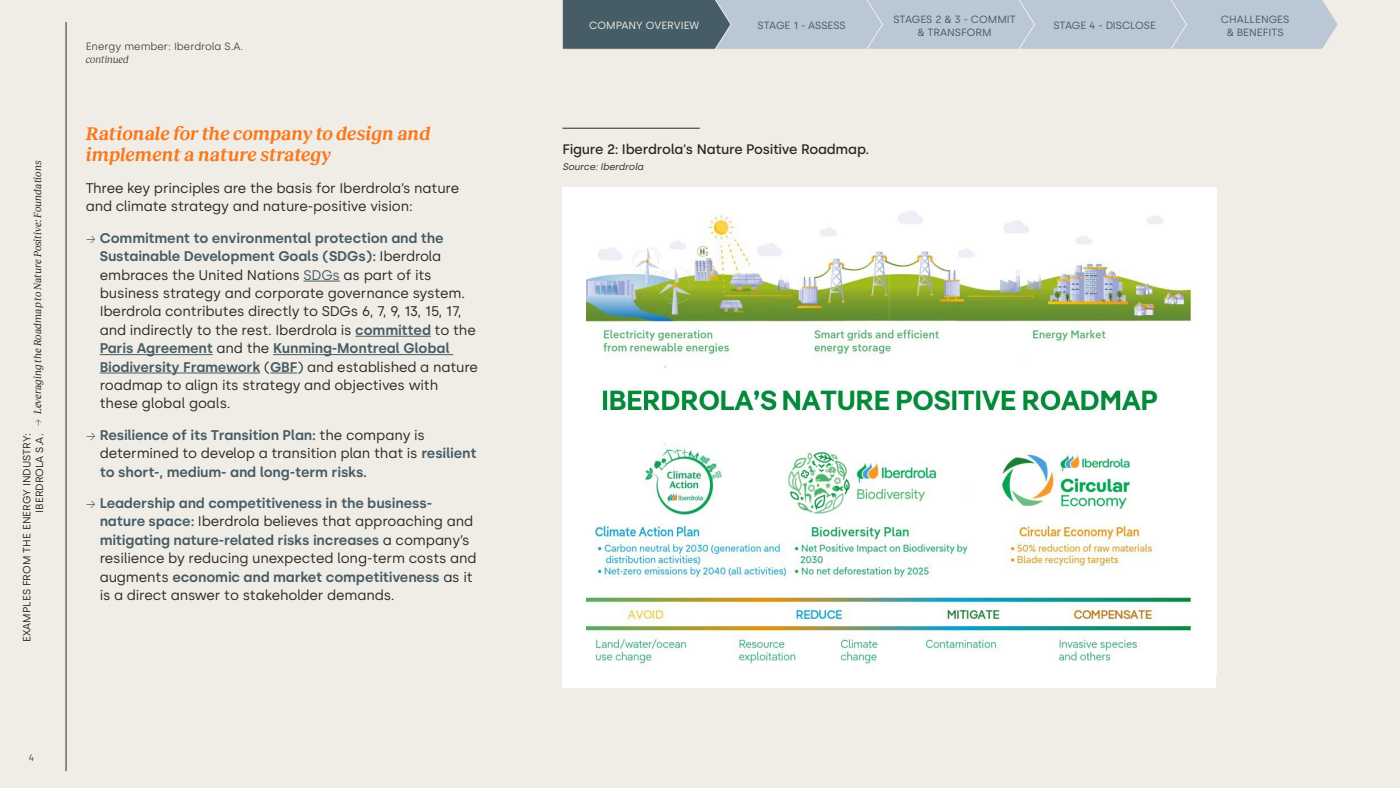
<style>
.page{position:relative;width:1400px;height:788px;background:#f0ede6}
.page>*{position:absolute;margin:0;border:0;box-sizing:border-box;transform-origin:0 0}
.t1{font:italic 600 19.25px/21.9px "Reckless";letter-spacing:-.01em;color:#f8781e}
.t2{font:14px/18.4px "Silka";letter-spacing:-.01em;color:#2a2825}
.t3{font:600 14px/18.4px "Silka";letter-spacing:-.01em;color:#465c66}
.t4{font:500 13.83px "Silka";letter-spacing:-.015em;color:#2a2825}
.t5{font:10.5px/12.6px "Silka";color:#465c66;text-align:center}
.t6{font:italic 10.5px "Reckless";color:#2a2825}
.t7{font:10.5px "Silka";color:#2a2825}
.t8{font:300 10.5px "Silka";color:#2a2825}
.t9{font:10.5px "Silka";color:#f0ede6}
.t10{font:italic 300 10.5px "Reckless";letter-spacing:-.01em;color:#2a2825}
.t11{font:italic 9.62px "Silka";letter-spacing:-.01em;color:#2a2825}
.t12{font:300 9.62px "Silka";color:#2a2825}
.s1{font-family:"Silka";font-style:normal}
.s2{font-family:"Reckless";font-style:italic}
.s3{font-weight:600;color:#465c66}
.s4{color:#465c66}
.s5{font-family:"Reckless";font-weight:400;font-style:italic;color:#2a2825}
.s6{font-weight:400;color:#2a2825}
</style>
<div class="page">
<hr style="left:66px;top:22px;width:1px;height:749px;background:#2a2825">
<hr style="left:304px;top:281px;width:36px;height:1px;background:#465c66">
<hr style="left:355px;top:336px;width:76px;height:1px;background:#465c66">
<hr style="left:100px;top:354px;width:113px;height:1px;background:#465c66">
<hr style="left:273px;top:354px;width:180px;height:1px;background:#465c66">
<hr style="left:100px;top:372px;width:160px;height:1px;background:#465c66">
<svg style="left:270px;top:372px;width:27px;height:1px"></svg>
<hr style="left:562px;top:128px;width:138px;height:1px;background:#2a2825">
<div style="left:562px;top:187px;width:654px;height:500px;background:#fff"></div>
<img style="left:587px;top:211px;width:605px;height:454px">
<svg style="left:562px;top:0;width:776px;height:50px;background:#a4b3be"></svg>
<p class="t6" style="left:30px;top:512px;width:353px;rotate:-90deg"><span class="s1">IBERDROLA S.A.</span> → Leveraging the Roadmap to Nature Positive: Foundations</p>
<p class="t7" style="left:21px;top:642px;width:210px;rotate:-90deg">EXAMPLES FROM THE ENERGY INDUSTRY:</p>
<p class="t8" style="left:86px;top:40px;width:159px">Energy member: Iberdrola S.A.</p>
<p class="t10" style="left:86px;top:51px;width:45px">continued</p>
<h1 class="t1" style="left:86px;top:121px;width:347px">Rationale for the company to design and implement a nature strategy</h1>
<p class="t2" style="left:86px;top:179px;width:375px">Three key principles are the basis for Iberdrola’s nature and climate strategy and nature-positive vision:</p>
<p class="t2" style="left:100px;top:229px;width:380px;text-indent:-13px"><span class="s2">→</span> <span class="s3">Commitment to environmental protection and the Sustainable Development Goals (SDGs):</span> Iberdrola embraces the United Nations <span class="s4">SDGs</span> as part of its business strategy and corporate governance system.<br>Iberdrola contributes directly to SDGs 6, 7, 9, 13, 15, 17, and indirectly to the rest. Iberdrola is <span class="s3">committed</span> to the <span class="s3">Paris Agreement</span> and the <span class="s3">Kunming-Montreal Global Biodiversity Framework</span> (<span class="s3">GBF</span>) and established a nature roadmap to align its strategy and objectives with these global goals.</p>
<p class="t3" style="left:100px;top:425px;width:378px;text-indent:-13px"><span class="s5">→</span> Resilience of its Transition Plan: <span class="s6">the company is determined to develop a transition plan that is</span> resilient to short-, medium- and long-term risks.</p>
<p class="t2" style="left:100px;top:494px;width:378px;text-indent:-13px"><span class="s2">→</span> <span class="s3">Leadership and competitiveness in the business&shy;nature space:</span> Iberdrola believes that approaching and <span class="s3">mitigating nature-related risks increases</span> a company’s resilience by reducing unexpected long-term costs and augments <span class="s3">economic and market competitiveness</span> as it is a direct answer to stakeholder demands.</p>
<p class="t12" style="left:29px;top:751px;width:7px">4</p>
<p class="t9" style="left:589px;top:19px;width:112px">COMPANY OVERVIEW</p>
<p class="t5" style="left:758px;top:19px;width:90px">STAGE 1 - ASSESS</p>
<p class="t5" style="left:1053px;top:19px;width:104px">STAGE 4 - DISCLOSE</p>
<p class="t5" style="left:1221px;top:13px;width:70px">CHALLENGES &amp; BENEFITS</p>
<p class="t5" style="left:893px;top:13px;width:124px">STAGES 2 &amp; 3 - COMMIT &amp; TRANSFORM</p>
<p class="t4" style="left:562px;top:141px;width:308px">Figure 2: Iberdrola's Nature Positive Roadmap.</p>
<p class="t11" style="left:562px;top:160px;width:83px">Source: Iberdrola</p>
</div>
